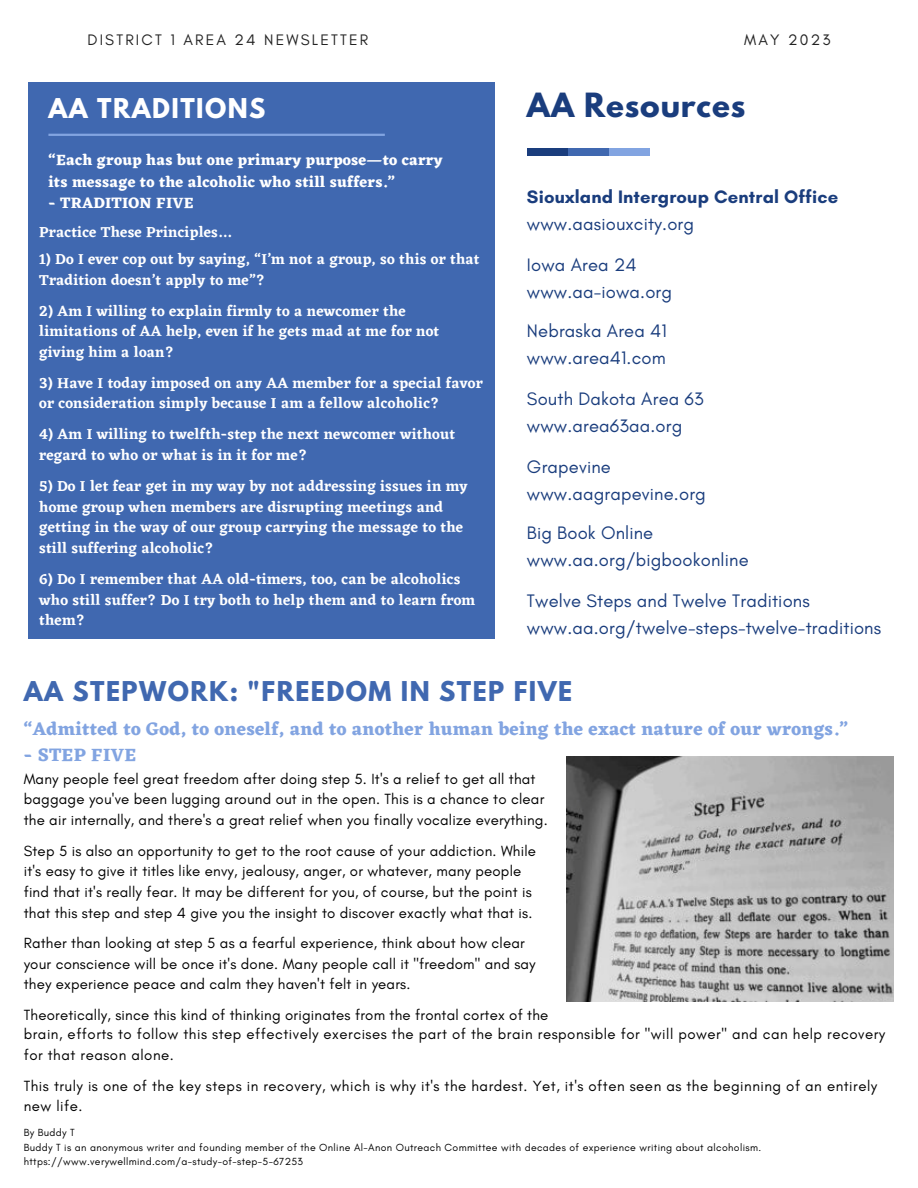
<style>
.page{position:relative;width:918px;height:1188px;background:#fff}
.page>*{position:absolute;margin:0;border:0;box-sizing:border-box;transform-origin:0 0}
.t1{font:700 29.55px "League Spartan";letter-spacing:.03em;color:#1a3d7d}
.t2{font:700 24.15px "League Spartan";letter-spacing:.06em;color:#4068b0}
.t3{font:700 24.15px "League Spartan";letter-spacing:.06em;color:#fff}
.t4{font:18.45px "Glacial Indifference";letter-spacing:.01em;color:#1a3d7d}
.t5{font:700 18.45px "Eczar";letter-spacing:.015em;color:#82a4e1}
.t6{font:700 18.45px "Glacial Indifference";letter-spacing:.01em;color:#1a3d7d}
.t7{font:700 15.45px/21.3px "Eczar";letter-spacing:.015em;color:#fff}
.t8{font:15.45px "Glacial Indifference";letter-spacing:.14em;color:#222}
.t9{font:15px/20.5px "Glacial Indifference";letter-spacing:.015em;color:#000}
.t10{font:600 15px/20.7px "Eczar";letter-spacing:.015em;color:#fff}
.t11{font:15px/20.5px "Glacial Indifference";letter-spacing:.035em;color:#000}
.t12{font:10.5px/14.4px "Glacial Indifference";letter-spacing:.035em;color:#000}
</style>
<div class="page">
<div style="left:28px;top:82px;width:467px;height:557px;background:#4068b0"></div>
<hr style="left:48px;top:134px;width:337px;height:2px;background:#82a4e1">
<div style="left:527px;top:148px;width:40px;height:8px;background:#1a3d7d"></div>
<div style="left:568px;top:148px;width:41px;height:8px;background:#4068b0"></div>
<div style="left:609px;top:148px;width:41px;height:8px;background:#82a4e1"></div>
<img style="left:566px;top:756px;width:327px;height:245px">
<p class="t8" style="left:87px;top:30px;width:282px">DISTRICT 1 AREA 24 NEWSLETTER</p>
<p class="t8" style="left:744px;top:30px;width:88px">MAY 2023</p>
<p class="t3" style="left:48px;top:96px;width:219px">AA TRADITIONS</p>
<p class="t7" style="left:48px;top:149px;width:396px">“Each group has but one primary purpose—to carry its message to the alcoholic who still suffers.”</p>
<p class="t7" style="left:48px;top:192px;width:147px">- TRADITION FIVE</p>
<p class="t10" style="left:39px;top:222px;width:195px">Practice These Principles…</p>
<p class="t10" style="left:39px;top:248px;width:442px">1) Do I ever cop out by saying, “I’m not a group, so this or that<br>Tradition doesn’t apply to me”?</p>
<p class="t10" style="left:39px;top:300px;width:402px">2) Am I willing to explain firmly to a newcomer the limitations of AA help, even if he gets mad at me for not giving him a loan?</p>
<p class="t10" style="left:39px;top:372px;width:445px">3) Have I today imposed on any AA member for a special favor or consideration simply because I am a fellow alcoholic?</p>
<p class="t10" style="left:39px;top:424px;width:418px">4) Am I willing to twelfth-step the next newcomer without regard to who or what is in it for me?</p>
<p class="t10" style="left:39px;top:476px;width:430px">5) Do I let fear get in my way by not addressing issues in my home group when members are disrupting meetings and getting in the way of our group carrying the message to the still suffering alcoholic?</p>
<p class="t10" style="left:39px;top:569px;width:438px">6) Do I remember that AA old-timers, too, can be alcoholics who still suffer? Do I try both to help them and to learn from them?</p>
<p class="t1" style="left:527px;top:91px;width:220px">AA Resources</p>
<p class="t6" style="left:527px;top:186px;width:313px">Siouxland Intergroup Central Office</p>
<p class="t4" style="left:527px;top:212px;width:169px">www.aasiouxcity.org</p>
<p class="t4" style="left:527px;top:254px;width:111px">Iowa Area 24</p>
<p class="t4" style="left:527px;top:280px;width:147px">www.aa-iowa.org</p>
<p class="t4" style="left:527px;top:320px;width:141px">Nebraska Area 41</p>
<p class="t4" style="left:527px;top:346px;width:140px">www.area41.com</p>
<p class="t4" style="left:527px;top:388px;width:178px">South Dakota Area 63</p>
<p class="t4" style="left:527px;top:414px;width:157px">www.area63aa.org</p>
<p class="t4" style="left:527px;top:456px;width:85px">Grapevine</p>
<p class="t4" style="left:527px;top:482px;width:180px">www.aagrapevine.org</p>
<p class="t4" style="left:527px;top:522px;width:128px">Big Book Online</p>
<p class="t4" style="left:527px;top:548px;width:223px">www.aa.org/bigbookonline</p>
<p class="t4" style="left:527px;top:590px;width:284px">Twelve Steps and Twelve Traditions</p>
<p class="t4" style="left:527px;top:616px;width:356px">www.aa.org/twelve-steps-twelve-traditions</p>
<p class="t2" style="left:24px;top:679px;width:550px">AA STEPWORK: "FREEDOM IN STEP FIVE</p>
<p class="t5" style="left:24px;top:718px;width:826px">“Admitted to God, to oneself, and to another human being the exact nature of our wrongs.”</p>
<p class="t5" style="left:24px;top:743px;width:114px">- STEP FIVE</p>
<p class="t9" style="left:24px;top:768px;width:526px">Many people feel great freedom after doing step 5. It's a relief to get all that baggage you've been lugging around out in the open. This is a chance to clear the air internally, and there's a great relief when you finally vocalize everything.</p>
<p class="t9" style="left:24px;top:840px;width:514px">Step 5 is also an opportunity to get to the root cause of your addiction. While it's easy to give it titles like envy, jealousy, anger, or whatever, many people find that it's really fear. It may be different for you, of course, but the point is that this step and step 4 give you the insight to discover exactly what that is.</p>
<p class="t9" style="left:24px;top:933px;width:513px">Rather than looking at step 5 as a fearful experience, think about how clear your conscience will be once it's done. Many people call it "freedom" and say they experience peace and calm they haven't felt in years.</p>
<p class="t9" style="left:24px;top:1004px;width:526px">Theoretically, since this kind of thinking originates from the frontal cortex of the</p>
<p class="t11" style="left:24px;top:1024px;width:863px">brain, efforts to follow this step effectively exercises the part of the brain responsible for "will power" and can help recovery for that reason alone.</p>
<p class="t11" style="left:24px;top:1075px;width:855px">This truly is one of the key steps in recovery, which is why it's the hardest. Yet, it's often seen as the beginning of an entirely new life.</p>
<p class="t12" style="left:24px;top:1125px;width:53px">By Buddy T</p>
<p class="t12" style="left:24px;top:1140px;width:739px">Buddy T is an anonymous writer and founding member of the Online Al-Anon Outreach Committee with decades of experience writing about alcoholism. https://www.verywellmind.com/a-study-of-step-5-67253</p>
</div>
